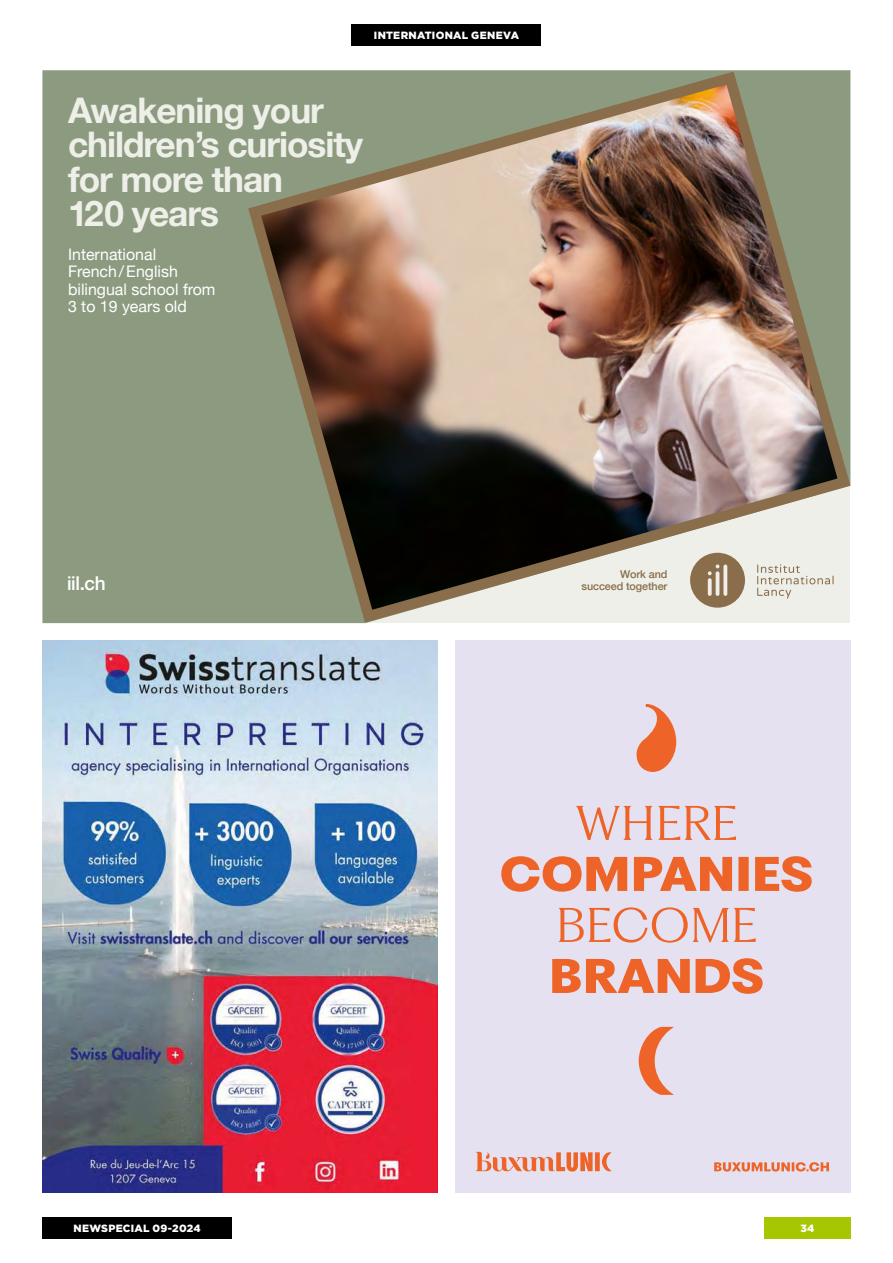
<style>
.page{position:relative;width:893px;height:1263px;background:#fff}
.page>*{position:absolute;margin:0;border:0;box-sizing:border-box;transform-origin:0 0}
.t1{font:700 35.25px/34.5px "Helvetica Neue";letter-spacing:-.03em;color:#eeefe8}
.t2{font:500 19.05px "Helvetica Neue";color:#fff}
.t3{font:15.9px/17.5px "Helvetica Neue";color:#fff}
.t4{font:500 10.8px/12.1px "Helvetica Neue";letter-spacing:-.01em;color:#886d4a;text-align:right}
.t5{font:900 10.5px "Gotham";letter-spacing:.025em;color:#fff}
</style>
<div class="page">
<img style="left:43px;top:640px;width:395px;height:553px">
<div style="left:43px;top:70px;width:199px;height:553px;background:#8c9b80"></div>
<img style="left:242px;top:70px;width:608px;height:553px">
<svg style="left:757px;top:564px;width:77px;height:35px"></svg>
<svg style="left:690px;top:553px;width:55px;height:55px"></svg>
<div style="left:455px;top:640px;width:395px;height:553px;background:#e6e1f0"></div>
<svg style="left:476px;top:1152px;width:136px;height:19px"></svg>
<svg style="left:714px;top:1162px;width:115px;height:9px"></svg>
<svg style="left:639px;top:1027px;width:35px;height:68px"></svg>
<svg style="left:637px;top:704px;width:39px;height:68px"></svg>
<svg style="left:576px;top:806px;width:160px;height:34px"></svg>
<svg style="left:501px;top:856px;width:126px;height:36px"></svg>
<svg style="left:634px;top:857px;width:98px;height:34px"></svg>
<svg style="left:738px;top:857px;width:11px;height:34px"></svg>
<svg style="left:755px;top:856px;width:57px;height:36px"></svg>
<svg style="left:552px;top:959px;width:138px;height:34px"></svg>
<svg style="left:696px;top:958px;width:67px;height:36px"></svg>
<svg style="left:558px;top:907px;width:198px;height:36px"></svg>
<div style="left:352px;top:24px;width:189px;height:22px;background:#000"></div>
<div style="left:43px;top:1217px;width:189px;height:21px;background:#000"></div>
<div style="left:764px;top:1217px;width:86px;height:21px;background:#a6c700"></div>
<p class="t5" style="left:374px;top:28px;width:147px">INTERNATIONAL GENEVA</p>
<h1 class="t1" style="left:68px;top:94px;width:297px">Awakening your children’s curiosity for more than<br>120 years</h1>
<p class="t3" style="left:68px;top:246px;width:149px">International<br>French/English bilingual school from<br>3 to 19 years old</p>
<p class="t2" style="left:67px;top:568px;width:40px">iil.ch</p>
<p class="t4" style="left:581px;top:567px;width:87px">Work and succeed together</p>
<p class="t5" style="left:73px;top:1220px;width:129px">NEWSPECIAL 09-2024</p>
<p class="t5" style="left:800px;top:1220px;width:16px">34</p>
</div>
